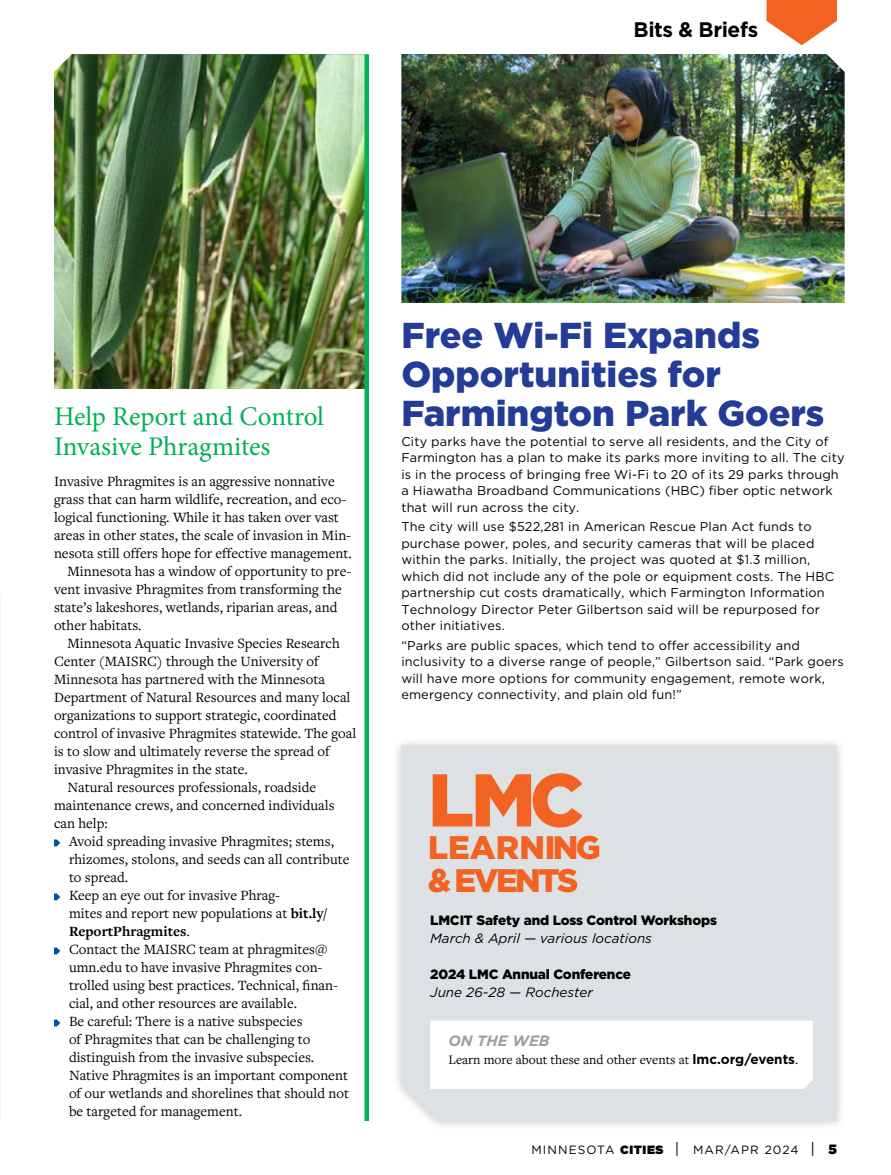
<style>
.page{position:relative;width:891px;height:1175px;background:#fff}
.page>*{position:absolute;margin:0;border:0;box-sizing:border-box;transform-origin:0 0}
.t1{font:900 74.55px "Gotham";color:#f26322}
.t2{font:900 36px/39px "Gotham";color:#243c96}
.t3{font:900 32.55px/32.5px "Gotham";letter-spacing:-.08em;color:#f26322}
.t4{font:27px/30px "Minion Pro";letter-spacing:-.005em;color:#00b156}
.t5{font:700 21px "Gotham";letter-spacing:-.02em;color:#000}
.t6{font:italic 700 15px "Gotham";color:#9d9fa2}
.t7{font:14.7px "Freight Text Pro";color:#000}
.t8{font:700 14.7px "Freight Text Pro";color:#000}
.t9{font:900 13.5px "Gotham";letter-spacing:-.01em;color:#000}
.t10{font:13.5px "Freight Text Pro";color:#000}
.t11{font:italic 13.5px "Gotham";color:#000}
.t12{font:12.75px/16.5px "Gotham";letter-spacing:.01em;color:#000}
.t13{font:12px "Gotham";letter-spacing:.09em;color:#000}
.s1{font-weight:700}
.s2{font-weight:400}
.s3{font-family:"Gotham";font-weight:700}
.s4{font-weight:900}
.s5{font-size:15px}
.s6{font-weight:900;font-size:13.5px}
</style>
<div class="page">
<svg style="left:766px;top:0;width:71px;height:45px"></svg>
<img style="left:0;top:593px;width:1px;height:527px">
<div style="left:392px;top:736px;width:455px;height:394px;background:#000;opacity:.21"></div>
<div style="left:401px;top:745px;width:436px;height:375px;background:#dee1e3"></div>
<svg style="left:430px;top:1020px;width:383px;height:69px"></svg>
<img style="left:54px;top:54px;width:310px;height:335px">
<svg style="left:54px;top:839px;width:6px;height:7px"></svg>
<svg style="left:54px;top:893px;width:6px;height:7px"></svg>
<svg style="left:54px;top:947px;width:6px;height:7px"></svg>
<svg style="left:54px;top:1019px;width:6px;height:7px"></svg>
<div style="left:364px;top:54px;width:5px;height:1066px;background:#00b156"></div>
<img style="left:401px;top:54px;width:444px;height:249px">
<h3 class="t5" style="left:634px;top:15px;width:126px">Bits &amp; Briefs</h3>
<h3 class="t4" style="left:54px;top:402px;width:272px">Help Report and Control<br>Invasive Phragmites</h3>
<p class="t7" style="left:54px;top:472px;width:282px">Invasive Phragmites is an aggressive nonnative</p>
<p class="t7" style="left:54px;top:490px;width:294px">grass that can harm wildlife, recreation, and eco-</p>
<p class="t7" style="left:54px;top:508px;width:286px">logical functioning. While it has taken over vast</p>
<p class="t7" style="left:54px;top:526px;width:299px">areas in other states, the scale of invasion in Min-</p>
<p class="t7" style="left:54px;top:544px;width:299px">nesota still offers hope for effective management.</p>
<p class="t7" style="left:67px;top:562px;width:285px">Minnesota has a window of opportunity to pre-</p>
<p class="t7" style="left:54px;top:580px;width:289px">vent invasive Phragmites from transforming the</p>
<p class="t7" style="left:54px;top:598px;width:285px">state’s lakeshores, wetlands, riparian areas, and</p>
<p class="t7" style="left:54px;top:616px;width:89px">other habitats.</p>
<p class="t7" style="left:67px;top:634px;width:274px">Minnesota Aquatic Invasive Species Research</p>
<p class="t7" style="left:54px;top:652px;width:266px">Center (MAISRC) through the University of</p>
<p class="t7" style="left:54px;top:670px;width:272px">Minnesota has partnered with the Minnesota</p>
<p class="t7" style="left:54px;top:688px;width:298px">Department of Natural Resources and many local</p>
<p class="t7" style="left:54px;top:706px;width:284px">organizations to support strategic, coordinated</p>
<p class="t7" style="left:54px;top:724px;width:304px">control of invasive Phragmites statewide. The goal</p>
<p class="t7" style="left:54px;top:742px;width:277px">is to slow and ultimately reverse the spread of</p>
<p class="t7" style="left:54px;top:760px;width:195px">invasive Phragmites in the state.</p>
<p class="t7" style="left:67px;top:778px;width:250px">Natural resources professionals, roadside</p>
<p class="t7" style="left:54px;top:796px;width:282px">maintenance crews, and concerned individuals</p>
<p class="t7" style="left:54px;top:814px;width:55px">can help:</p>
<p class="t7" style="left:69px;top:832px;width:267px">Avoid spreading invasive Phragmites; stems,</p>
<p class="t7" style="left:69px;top:850px;width:282px">rhizomes, stolons, and seeds can all contribute</p>
<p class="t7" style="left:69px;top:868px;width:61px">to spread.</p>
<p class="t7" style="left:69px;top:886px;width:213px">Keep an eye out for invasive Phrag-</p>
<p class="t7" style="left:69px;top:904px;width:260px">mites and report new populations at <span class="s1">bit.ly/</span></p>
<p class="t8" style="left:69px;top:921px;width:122px">ReportPhragmites<span class="s2">.</span></p>
<p class="t7" style="left:69px;top:940px;width:260px">Contact the MAISRC team at phragmites@</p>
<p class="t7" style="left:69px;top:958px;width:255px">umn.edu to have invasive Phragmites con-</p>
<p class="t7" style="left:69px;top:976px;width:270px">trolled using best practices. Technical, finan-</p>
<p class="t7" style="left:69px;top:994px;width:230px">cial, and other resources are available.</p>
<p class="t7" style="left:69px;top:1012px;width:235px">Be careful: There is a native subspecies</p>
<p class="t7" style="left:69px;top:1030px;width:243px">of Phragmites that can be challenging to</p>
<p class="t7" style="left:69px;top:1048px;width:247px">distinguish from the invasive subspecies.</p>
<p class="t7" style="left:69px;top:1066px;width:281px">Native Phragmites is an important component</p>
<p class="t7" style="left:69px;top:1084px;width:282px">of our wetlands and shorelines that should not</p>
<p class="t7" style="left:69px;top:1102px;width:175px">be targeted for management.</p>
<h2 class="t2" style="left:401px;top:315px;width:425px">Free Wi-Fi Expands<br>Opportunities for<br>Farmington Park Goers</h2>
<p class="t12" style="left:401px;top:432px;width:445px">City parks have the potential to serve all residents, and the City of Farmington has a plan to make its parks more inviting to all. The city is in the process of bringing free Wi-Fi to 20 of its 29 parks through a Hiawatha Broadband Communications (HBC) fiber optic network that will run across the city.</p>
<p class="t12" style="left:401px;top:518px;width:434px">The city will use $522,281 in American Rescue Plan Act funds to purchase power, poles, and security cameras that will be placed within the parks. Initially, the project was quoted at $1.3 million, which did not include any of the pole or equipment costs. The HBC partnership cut costs dramatically, which Farmington Information Technology Director Peter Gilbertson said will be repurposed for other initiatives.</p>
<p class="t12" style="left:401px;top:636px;width:444px">“Parks are public spaces, which tend to offer accessibility and inclusivity to a diverse range of people,” Gilbertson said. “Park goers will have more options for community engagement, remote work, emergency connectivity, and plain old fun!”</p>
<h1 class="t1" style="left:428px;top:748px;width:158px">LMC</h1>
<h3 class="t3" style="left:428px;top:831px;width:174px">LEARNING &amp; EVENTS</h3>
<p class="t9" style="left:430px;top:910px;width:288px">LMCIT Safety and Loss Control Workshops</p>
<p class="t11" style="left:430px;top:929px;width:223px">March &amp; April — various locations</p>
<p class="t9" style="left:430px;top:964px;width:202px">2024 LMC Annual Conference</p>
<p class="t11" style="left:430px;top:983px;width:164px">June 26-28 — Rochester</p>
<p class="t6" style="left:448px;top:1030px;width:103px">ON THE WEB</p>
<p class="t10" style="left:448px;top:1050px;width:351px">Learn more about these and other events at <span class="s3">lmc.org/events</span>.</p>
<p class="t13" style="left:531px;top:1141px;width:307px">MINNESOTA <span class="s4">CITIES</span> <span class="s5">|</span> MAR/APR 2024 <span class="s5">|</span> <span class="s6">5</span></p>
</div>
